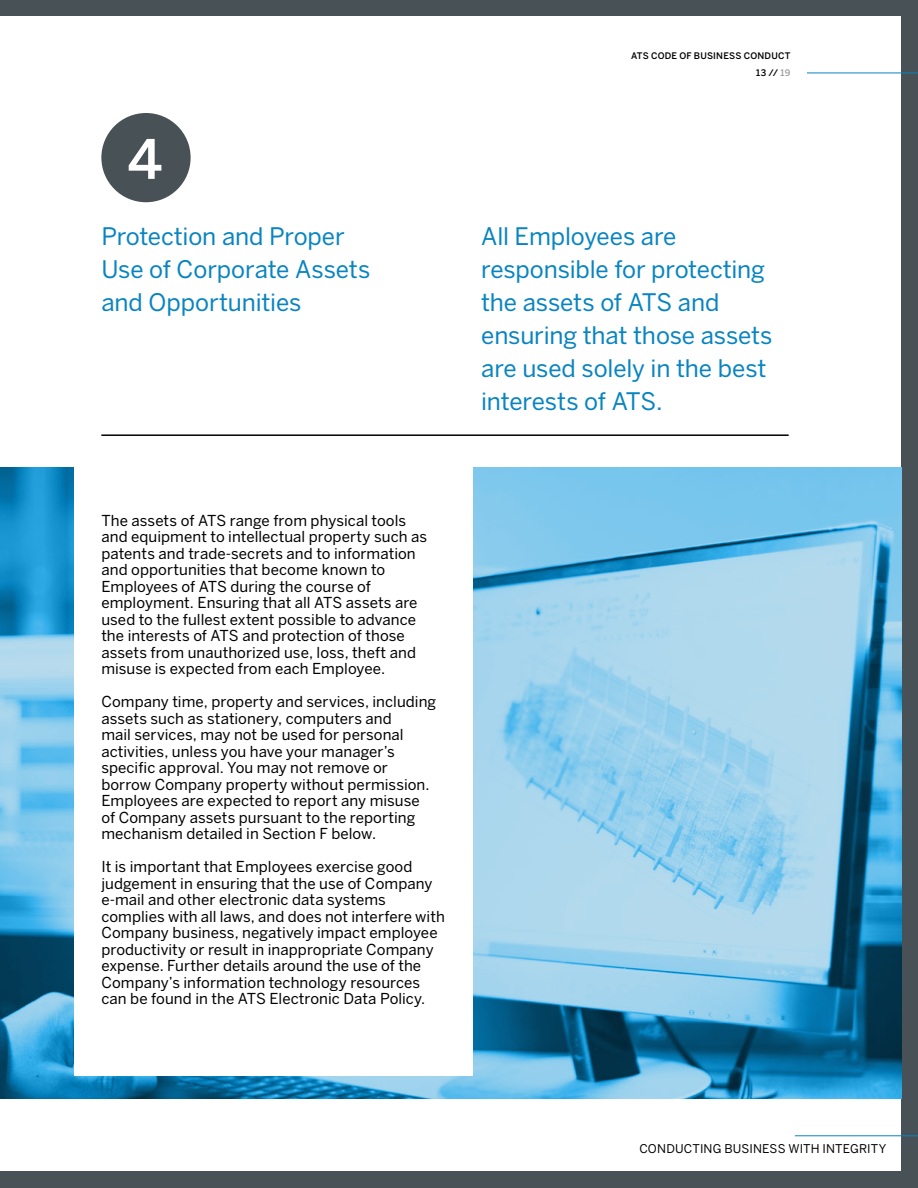
<style>
.page{position:relative;width:918px;height:1188px;background:#485156}
.page>*{position:absolute;margin:0;border:0;box-sizing:border-box;transform-origin:0 0}
.t1{font:500 54px "Benton Sans";color:#fff}
.t2{font:24px/33px "Benton Sans";letter-spacing:-.005em;color:#0884c1}
.t3{font:15px/16.5px "Benton Sans";letter-spacing:.005em;color:#000}
.t4{font:12px "Benton Sans";letter-spacing:.015em;color:#000}
.t5{font:500 9px/16.5px "Benton Sans";letter-spacing:.02em;color:#000;text-align:right}
.s1{color:#9d9d9c}
</style>
<div class="page">
<div style="left:0;top:16px;width:902px;height:1156px;background:#fff"></div>
<hr style="left:807px;top:73px;width:111px;height:1px;background:#0884c1">
<hr style="left:795px;top:1135px;width:123px;height:1px;background:#0884c1">
<img style="left:0;top:467px;width:902px;height:632px">
<div style="left:74px;top:466px;width:398px;height:610px;background:#fff"></div>
<div style="left:101px;top:113px;width:90px;height:89px;background:#485156;border-radius:50%"></div>
<hr style="left:101px;top:434px;width:688px;height:2px;background:#000">
<h1 class="t1" style="left:127px;top:127px;width:36px">4</h1>
<p class="t5" style="left:631px;top:48px;width:161px">ATS CODE OF BUSINESS CONDUCT<br>13 // <span class="s1">19</span></p>
<h2 class="t2" style="left:101px;top:220px;width:270px">Protection and Proper<br>Use of Corporate Assets and Opportunities</h2>
<h2 class="t2" style="left:481px;top:220px;width:293px">All Employees are responsible for protecting the assets of ATS and ensuring that those assets are used solely in the best interests of ATS.</h2>
<p class="t3" style="left:101px;top:512px;width:327px">The assets of ATS range from physical tools and equipment to intellectual property such as patents and trade-secrets and to information and opportunities that become known to Employees of ATS during the course of employment. Ensuring that all ATS assets are used to the fullest extent possible to advance the interests of ATS and protection of those assets from unauthorized use, loss, theft and misuse is expected from each Employee.</p>
<p class="t3" style="left:101px;top:693px;width:336px">Company time, property and services, including assets such as stationery, computers and<br>mail services, may not be used for personal activities, unless you have your manager’s specific approval. You may not remove or borrow Company property without permission.<br>Employees are expected to report any misuse of Company assets pursuant to the reporting mechanism detailed in Section F below.</p>
<p class="t3" style="left:101px;top:858px;width:345px">It is important that Employees exercise good judgement in ensuring that the use of Company e-mail and other electronic data systems complies with all laws, and does not interfere with Company business, negatively impact employee productivity or result in inappropriate Company expense. Further details around the use of the Company’s information technology resources can be found in the ATS Electronic Data Policy.</p>
<p class="t4" style="left:639px;top:1141px;width:249px">CONDUCTING BUSINESS WITH INTEGRITY</p>
</div>
